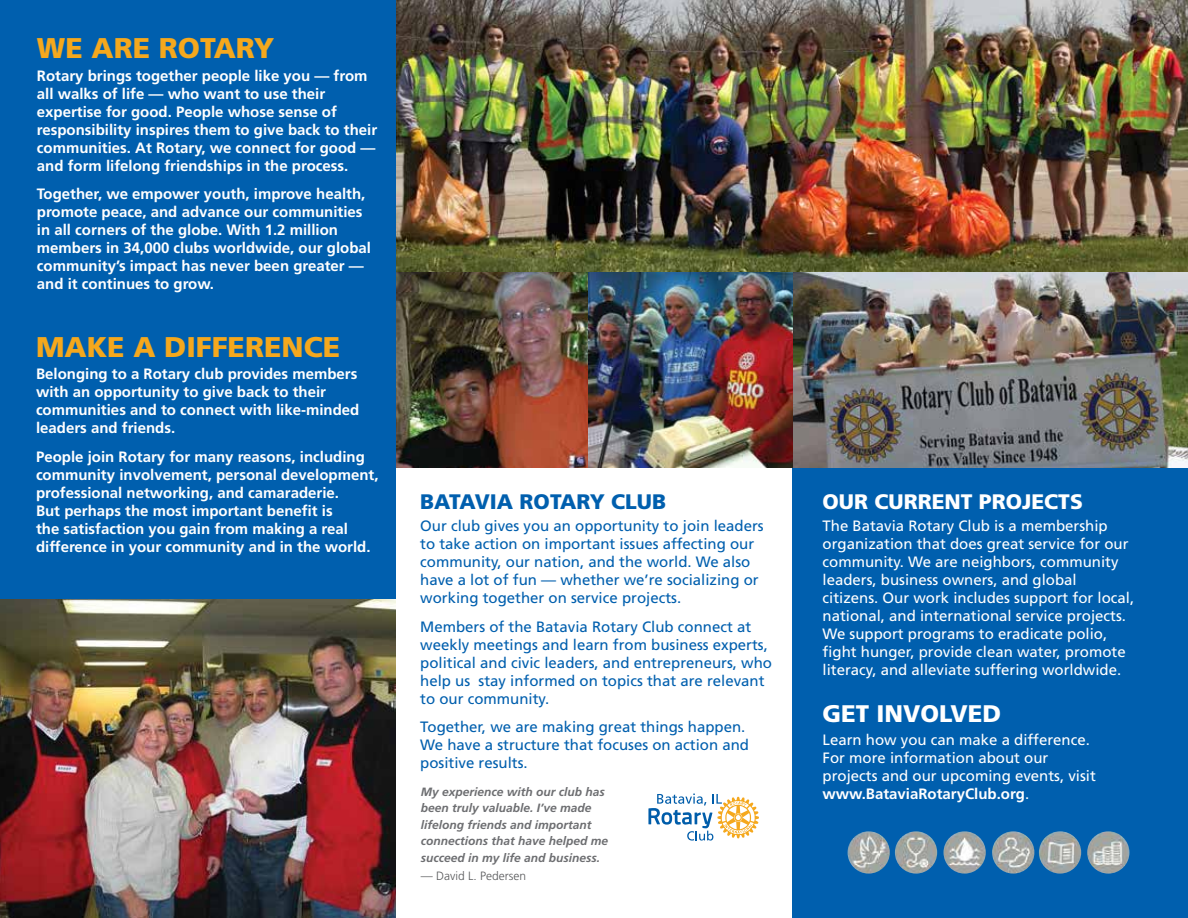
<style>
.page{position:relative;width:1188px;height:918px;background:#fff}
.page>*{position:absolute;margin:0;border:0;box-sizing:border-box;transform-origin:0 0}
.t1{font:900 28.5px "Frutiger";color:#f5a81d}
.t2{font:900 24px "Frutiger";color:#fff}
.t3{font:900 21px "Frutiger";color:#fff}
.t4{font:900 21px "Frutiger";color:#005fae}
.t5{font:700 15px/18px "Frutiger";color:#fff}
.t6{font:15px/18px "Frutiger";color:#005fae}
.t7{font:15px/18px "Frutiger";color:#fff}
.t8{font:italic 700 12px/16.5px "Frutiger";color:#6d6e71}
.t9{font:300 12px "Frutiger";color:#58595b}
.s1{font-weight:700}
</style>
<div class="page">
<div style="left:792px;top:457px;width:396px;height:461px;background:#005fae"></div>
<img style="left:396px;top:272px;width:193px;height:195px">
<img style="left:589px;top:272px;width:599px;height:195px">
<div style="left:0;top:0;width:396px;height:621px;background:#005fae"></div>
<img style="left:0;top:599px;width:396px;height:319px">
<img style="left:396px;top:0;width:792px;height:272px">
<img style="left:848px;top:831px;width:42px;height:43px;border-radius:21px">
<img style="left:895px;top:831px;width:42px;height:43px;border-radius:21px">
<img style="left:944px;top:831px;width:42px;height:43px;border-radius:21px">
<img style="left:992px;top:831px;width:42px;height:43px;border-radius:21px">
<img style="left:1039px;top:831px;width:42px;height:43px;border-radius:21px">
<img style="left:1087px;top:831px;width:43px;height:43px;border-radius:21px">
<svg style="left:648px;top:794px;width:111px;height:47px"></svg>
<h1 class="t1" style="left:37px;top:31px;width:239px">WE ARE ROTARY</h1>
<p class="t5" style="left:37px;top:66px;width:342px">Rotary brings together people like you — from all walks of life — who want to use their expertise for good. People whose sense of responsibility inspires them to give back to their communities. At Rotary, we connect for good — and form lifelong friendships in the process.</p>
<p class="t5" style="left:37px;top:185px;width:336px">Together, we empower youth, improve health, promote peace, and advance our communities in all corners of the globe. With 1.2 million members in 34,000 clubs worldwide, our global community’s impact has never been greater — and it continues to grow.</p>
<h1 class="t1" style="left:36px;top:330px;width:306px">MAKE A DIFFERENCE</h1>
<p class="t5" style="left:36px;top:365px;width:325px">Belonging to a Rotary club provides members with an opportunity to give back to their communities and to connect with like-minded leaders and friends.</p>
<p class="t5" style="left:36px;top:448px;width:344px">People join Rotary for many reasons, including community involvement, personal development, professional networking, and camaraderie.<br>But perhaps the most important benefit is<br>the satisfaction you gain from making a real difference in your community and in the world.</p>
<h3 class="t4" style="left:420px;top:489px;width:247px">BATAVIA ROTARY CLUB</h3>
<p class="t6" style="left:420px;top:517px;width:345px">Our club gives you an opportunity to join leaders to take action on important issues affecting our community, our nation, and the world. We also have a lot of fun — whether we’re socializing or working together on service projects.</p>
<p class="t6" style="left:420px;top:617px;width:353px">Members of the Batavia Rotary Club connect at weekly meetings and learn from business experts, political and civic leaders, and entrepreneurs, who help us stay informed on topics that are relevant to our community.</p>
<p class="t6" style="left:420px;top:718px;width:330px">Together, we are making great things happen.<br>We have a structure that focuses on action and positive results.</p>
<p class="t8" style="left:421px;top:783px;width:189px">My experience with our club has been truly valuable. I’ve made lifelong friends and important connections that have helped me succeed in my life and business.</p>
<p class="t9" style="left:421px;top:869px;width:107px">— David L. Pedersen</p>
<h3 class="t3" style="left:823px;top:489px;width:262px">OUR CURRENT PROJECTS</h3>
<p class="t7" style="left:823px;top:517px;width:313px">The Batavia Rotary Club is a membership organization that does great service for our community. We are neighbors, community leaders, business owners, and global citizens. Our work includes support for local, national, and international service projects.<br>We support programs to eradicate polio, fight hunger, provide clean water, promote literacy, and alleviate suffering worldwide.</p>
<h2 class="t2" style="left:823px;top:699px;width:180px">GET INVOLVED</h2>
<p class="t7" style="left:823px;top:730px;width:275px">Learn how you can make a difference.<br>For more information about our projects and our upcoming events, visit <span class="s1">www.BataviaRotaryClub.org</span>.</p>
</div>
